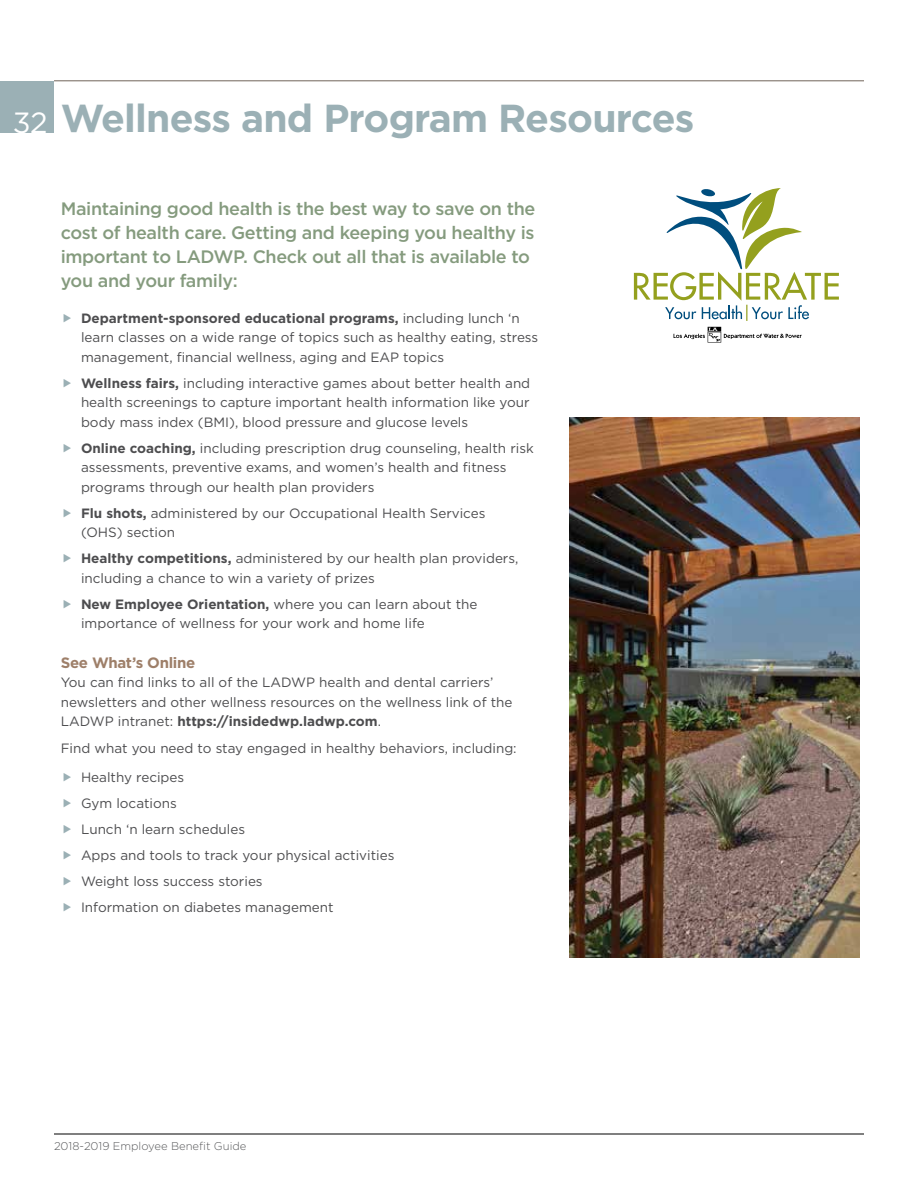
<style>
.page{position:relative;width:918px;height:1188px;background:#fff}
.page>*{position:absolute;margin:0;border:0;box-sizing:border-box;transform-origin:0 0}
.t1{font:700 39px "Gotham";letter-spacing:-.02em;color:#9bb0b5}
.t2{font:500 18px/24px "Gotham";letter-spacing:-.02em;color:#859b7e}
.t3{font:700 15px "Gotham";letter-spacing:-.02em;color:#9e7f69}
.t4{font:13.5px/19.5px "Gotham";color:#4d4d4f}
.t5{font:300 11.25px "Gotham";color:#58595b}
.s1{font-weight:400;font-size:29.25px;color:#fff}
.s2{font-weight:700}
</style>
<div class="page">
<hr style="left:54px;top:81px;width:810px;height:1px;background:#706359">
<hr style="left:54px;top:1134px;width:810px;height:1px;background:#000">
<div style="left:0;top:81px;width:54px;height:52px;background:#9bb0b5"></div>
<svg style="left:674px;top:327px;width:128px;height:16px"></svg>
<svg style="left:634px;top:188px;width:205px;height:133px"></svg>
<img style="left:570px;top:417px;width:290px;height:540px">
<h1 class="t1" style="left:13px;top:92px;width:683px"><span class="s1">32</span> Wellness and Program Resources</h1>
<h2 class="t2" style="left:61px;top:196px;width:476px">Maintaining good health is the best way to save on the cost of health care. Getting and keeping you healthy is important to LADWP. Check out all that is available to you and your family:</h2>
<p class="t4" style="left:81px;top:308px;width:459px"><span class="s2">Department-sponsored educational programs,</span> including lunch ‘n learn classes on a wide range of topics such as healthy eating, stress management, financial wellness, aging and EAP topics</p>
<p class="t4" style="left:81px;top:373px;width:451px;text-align:justify"><span class="s2">Wellness fairs,</span> including interactive games about better health and health screenings to capture important health information like your body mass index (BMI), blood pressure and glucose levels</p>
<p class="t4" style="left:81px;top:438px;width:454px"><span class="s2">Online coaching,</span> including prescription drug counseling, health risk assessments, preventive exams, and women’s health and fitness programs through our health plan providers</p>
<p class="t4" style="left:81px;top:503px;width:406px"><span class="s2">Flu shots,</span> administered by our Occupational Health Services (OHS) section</p>
<p class="t4" style="left:81px;top:548px;width:439px"><span class="s2">Healthy competitions,</span> administered by our health plan providers, including a chance to win a variety of prizes</p>
<p class="t4" style="left:81px;top:594px;width:398px"><span class="s2">New Employee Orientation,</span> where you can learn about the importance of wellness for your work and home life</p>
<p class="t3" style="left:61px;top:653px;width:136px">See What’s Online</p>
<p class="t4" style="left:61px;top:673px;width:453px">You can find links to all of the LADWP health and dental carriers’ newsletters and other wellness resources on the wellness link of the<br>LADWP intranet: <span class="s2">https://insidedwp.ladwp.com</span>.</p>
<p class="t4" style="left:81px;top:733px;width:437px;line-height:29.5px;text-indent:-20px">Find what you need to stay engaged in healthy behaviors, including:<br>Healthy recipes</p>
<p class="t4" style="left:81px;top:790px;width:315px;line-height:26px">Gym locations<br>Lunch ‘n learn schedules<br>Apps and tools to track your physical activities<br>Weight loss success stories<br>Information on diabetes management</p>
<p class="t5" style="left:54px;top:1139px;width:194px">2018-2019 Employee Benefit Guide</p>
</div>
